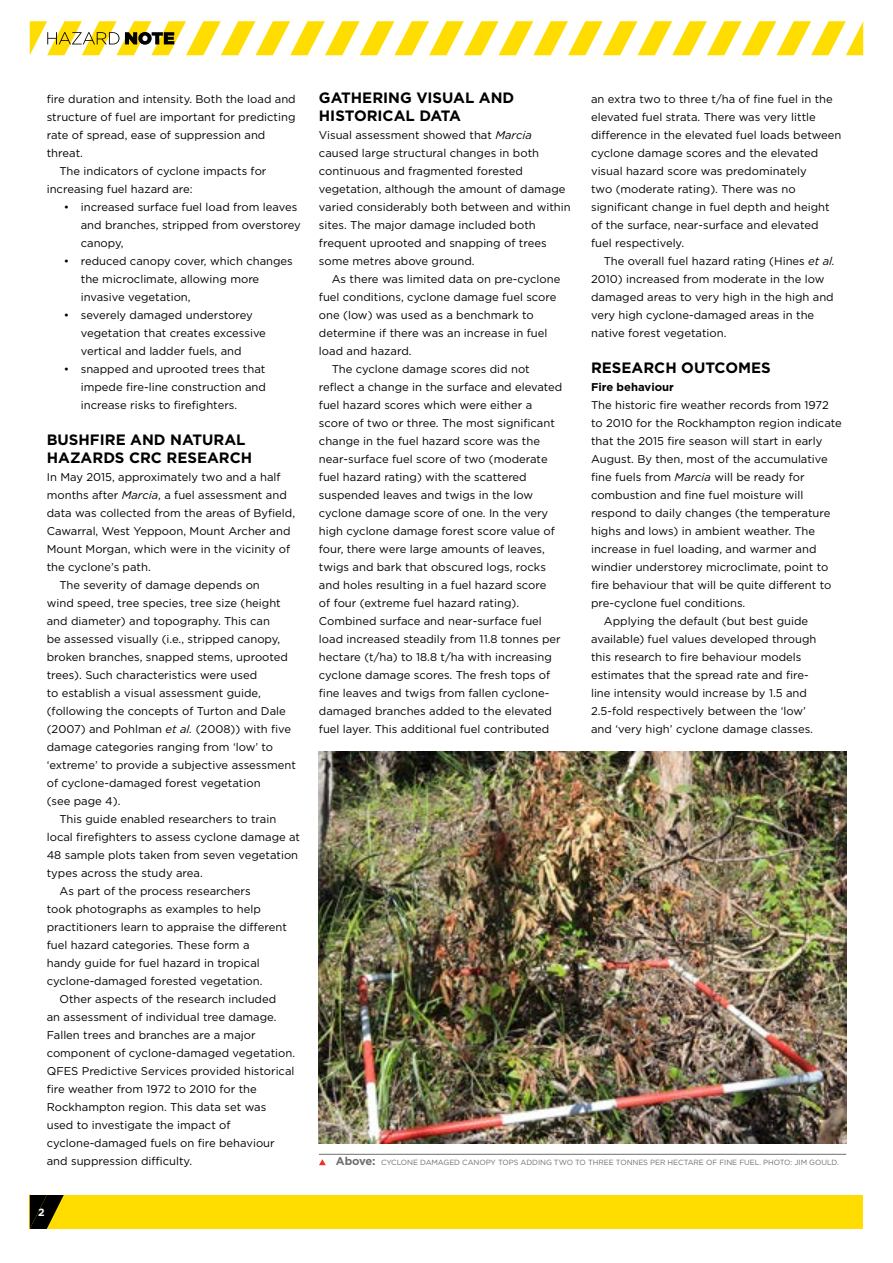
<style>
.page{position:relative;width:893px;height:1263px;background:#fff}
.page>*{position:absolute;margin:0;border:0;box-sizing:border-box;transform-origin:0 0}
.Black_subheader{font:700 15px/18px "Gotham";color:#000}
.Body_Text{font:11.25px/18px "Gotham";color:#000}
.Body_Text_first{font:11.25px/18px "Gotham";color:#000}
.Black_subheader-2{font:700 11.25px "Gotham";color:#000}
.t1{font:700 10.5px "Gotham";color:#fff}
.t2{font:7.5px "Gotham";letter-spacing:-.01em;color:#6d6e71}
.s1{font-style:italic}
.s2{font-weight:700;font-size:11.25px}
</style>
<div class="page">
<img style="left:319px;top:751px;width:527px;height:392px">
<hr style="left:319px;top:1154px;width:527px;height:1px;background:#6d6e71">
<svg style="left:319px;top:1159px;width:7px;height:6px"></svg>
<div style="left:30px;top:1195px;width:833px;height:34px;background:#fd0"></div>
<svg style="left:30px;top:1195px;width:34px;height:34px"></svg>
<svg style="left:30px;top:21px;width:833px;height:34px"></svg>
<p class="Body_Text" style="left:47px;top:90px;width:250px">fire duration and intensity. Both the load and structure of fuel are important for predicting rate of spread, ease of suppression and threat.</p>
<p class="Body_Text" style="left:47px;top:162px;width:221px;text-indent:13px">The indicators of cyclone impacts for increasing fuel hazard are:</p>
<p class="Body_Text" style="left:81px;top:198px;width:221px;text-indent:-17px">• increased surface fuel load from leaves and branches, stripped from overstorey canopy,</p>
<p class="Body_Text" style="left:81px;top:252px;width:214px;text-indent:-17px">• reduced canopy cover, which changes the microclimate, allowing more invasive vegetation,</p>
<p class="Body_Text" style="left:81px;top:306px;width:187px;text-indent:-17px">• severely damaged understorey vegetation that creates excessive vertical and ladder fuels, and</p>
<p class="Body_Text" style="left:81px;top:360px;width:187px;text-align:justify;text-indent:-17px">• snapped and uprooted trees that impede fire-line construction and increase risks to firefighters.</p>
<p class="Black_subheader" style="left:47px;top:431px;width:207px">BUSHFIRE AND NATURAL<br>HAZARDS CRC RESEARCH</p>
<p class="Body_Text_first" style="left:47px;top:468px;width:250px">In May 2015, approximately two and a half months after <span class="s1">Marcia</span>, a fuel assessment and data was collected from the areas of Byfield, Cawarral, West Yeppoon, Mount Archer and Mount Morgan, which were in the vicinity of the cyclone’s path.</p>
<p class="Body_Text" style="left:47px;top:576px;width:251px;text-indent:13px">The severity of damage depends on<br>wind speed, tree species, tree size (height and diameter) and topography. This can<br>be assessed visually (i.e., stripped canopy, broken branches, snapped stems, uprooted trees). Such characteristics were used<br>to establish a visual assessment guide, (following the concepts of Turton and Dale (2007) and Pohlman <span class="s1">et al.</span> (2008)) with five damage categories ranging from ‘low’ to ‘extreme’ to provide a subjective assessment of cyclone-damaged forest vegetation<br>(see page 4).</p>
<p class="Body_Text" style="left:47px;top:810px;width:255px;text-indent:13px">This guide enabled researchers to train local firefighters to assess cyclone damage at 48 sample plots taken from seven vegetation types across the study area.</p>
<p class="Body_Text" style="left:47px;top:882px;width:242px;text-indent:13px">As part of the process researchers<br>took photographs as examples to help practitioners learn to appraise the different fuel hazard categories. These form a<br>handy guide for fuel hazard in tropical cyclone-damaged forested vegetation.</p>
<p class="Body_Text" style="left:47px;top:990px;width:250px;text-indent:13px">Other aspects of the research included<br>an assessment of individual tree damage.<br>Fallen trees and branches are a major component of cyclone-damaged vegetation.<br>QFES Predictive Services provided historical fire weather from 1972 to 2010 for the Rockhampton region. This data set was used to investigate the impact of cyclone-damaged fuels on fire behaviour and suppression difficulty.</p>
<p class="t1" style="left:38px;top:1205px;width:8px">2</p>
<p class="Black_subheader" style="left:319px;top:89px;width:197px">GATHERING VISUAL AND<br>HISTORICAL DATA</p>
<p class="Body_Text_first" style="left:319px;top:126px;width:253px">Visual assessment showed that <span class="s1">Marcia </span>caused large structural changes in both continuous and fragmented forested vegetation, although the amount of damage varied considerably both between and within sites. The major damage included both frequent uprooted and snapping of trees some metres above ground.</p>
<p class="Body_Text" style="left:319px;top:270px;width:243px;text-indent:13px">As there was limited data on pre-cyclone fuel conditions, cyclone damage fuel score one (low) was used as a benchmark to determine if there was an increase in fuel load and hazard.</p>
<p class="Body_Text" style="left:319px;top:360px;width:245px;text-indent:13px">The cyclone damage scores did not reflect a change in the surface and elevated fuel hazard scores which were either a score of two or three. The most significant change in the fuel hazard score was the near-surface fuel score of two (moderate fuel hazard rating) with the scattered suspended leaves and twigs in the low cyclone damage score of one. In the very high cyclone damage forest score value of four, there were large amounts of leaves, twigs and bark that obscured logs, rocks and holes resulting in a fuel hazard score<br>of four (extreme fuel hazard rating).<br>Combined surface and near-surface fuel load increased steadily from 11.8 tonnes per hectare (t/ha) to 18.8 t/ha with increasing cyclone damage scores. The fresh tops of fine leaves and twigs from fallen cyclone&shy;damaged branches added to the elevated fuel layer. This additional fuel contributed</p>
<p class="Body_Text" style="left:591px;top:90px;width:252px">an extra two to three t/ha of fine fuel in the elevated fuel strata. There was very little difference in the elevated fuel loads between cyclone damage scores and the elevated visual hazard score was predominately<br>two (moderate rating). There was no significant change in fuel depth and height of the surface, near-surface and elevated fuel respectively.</p>
<p class="Body_Text" style="left:591px;top:252px;width:245px;text-indent:13px">The overall fuel hazard rating (Hines <span class="s1">et al.<br></span>2010) increased from moderate in the low damaged areas to very high in the high and very high cyclone-damaged areas in the native forest vegetation.</p>
<p class="Black_subheader" style="left:591px;top:359px;width:181px">RESEARCH OUTCOMES</p>
<p class="Black_subheader-2" style="left:591px;top:380px;width:84px">Fire behaviour</p>
<p class="Body_Text_first" style="left:591px;top:396px;width:252px">The historic fire weather records from 1972 to 2010 for the Rockhampton region indicate that the 2015 fire season will start in early August. By then, most of the accumulative fine fuels from <span class="s1">Marcia</span> will be ready for combustion and fine fuel moisture will respond to daily changes (the temperature highs and lows) in ambient weather. The increase in fuel loading, and warmer and windier understorey microclimate, point to fire behaviour that will be quite different to pre-cyclone fuel conditions.</p>
<p class="Body_Text" style="left:591px;top:612px;width:227px;text-indent:13px">Applying the default (but best guide available) fuel values developed through this research to fire behaviour models estimates that the spread rate and fire&shy;line intensity would increase by 1.5 and 2.5-fold respectively between the ‘low’ and ‘very high’ cyclone damage classes.</p>
<p class="t2" style="left:336px;top:1158px;width:504px"><span class="s2">Above:</span> CYCLONE DAMAGED CANOPY TOPS ADDING TWO TO THREE TONNES PER HECTARE OF FINE FUEL. PHOTO: JIM GOULD.</p>
</div>
